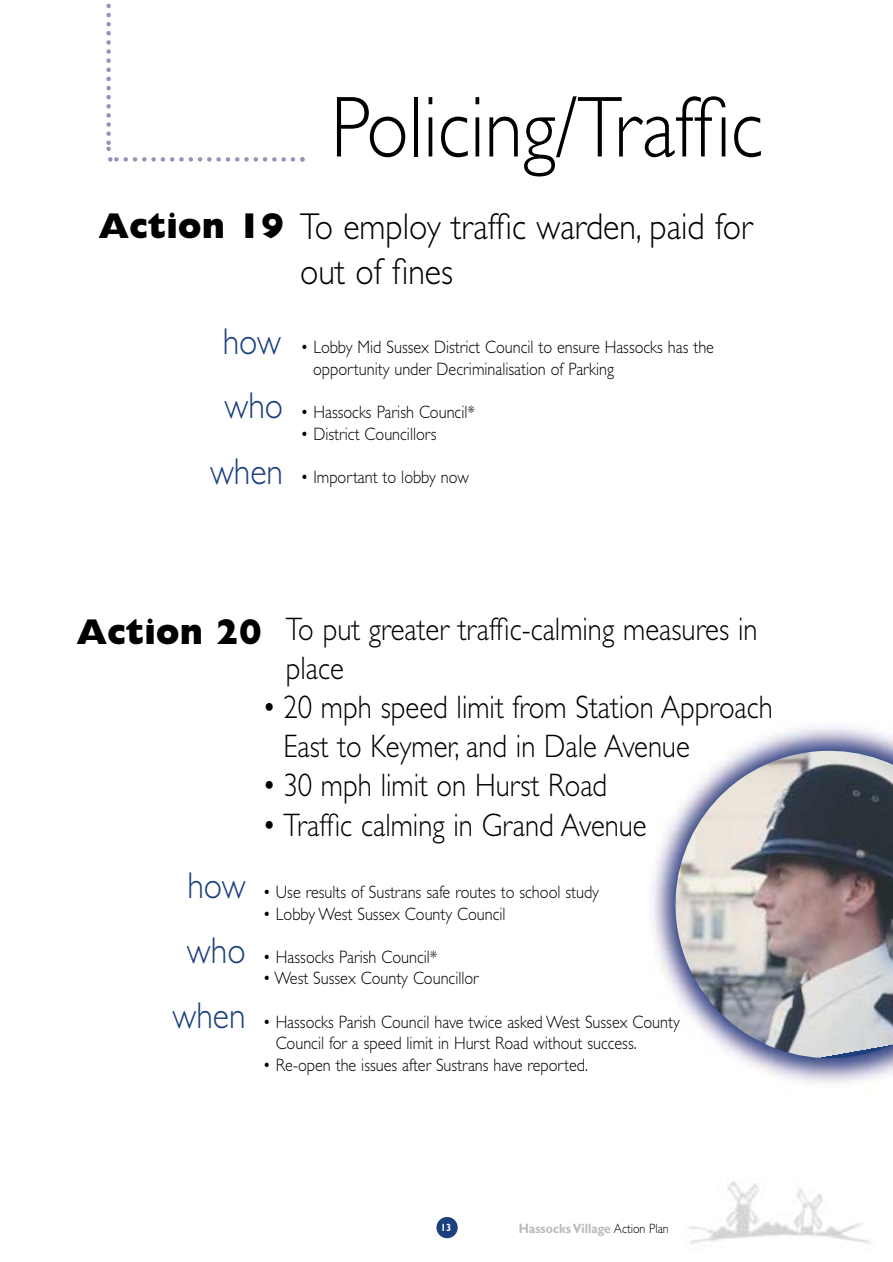
<style>
.page{position:relative;width:893px;height:1262px;background:#fff}
.page>*{position:absolute;margin:0;border:0;box-sizing:border-box;transform-origin:0 0}
.t1{font:300 87px "Gill Sans";color:#000;scale:.89 1}
.t2{font:300 37.5px/45px "Gill Sans";color:#000;scale:.9 1}
.t3{font:300 37.5px/64.8px "Gill Sans";color:#1c407e;text-align:center;scale:.9 1}
.t4{font:800 36px "Gill Sans";color:#000;scale:.95 1}
.t5{font:300 32.55px/39.2px "Gill Sans";color:#000;scale:.88 1}
.t6{font:300 18px/21.6px "Gill Sans";color:#000;scale:.9 1}
.t7{font:700 13.5px "Gill Sans";color:#bababa;scale:.9 1}
.t8{font:700 10.5px "Gill Sans";color:#fff;scale:.9 1}
.s1{font-weight:800;font-size:36px}
.s2{font-weight:300;color:#000}
</style>
<div class="page">
<img style="left:688px;top:1181px;width:183px;height:63px">
<svg style="left:106px;top:3px;width:5px;height:148px"></svg>
<div style="left:436px;top:1216px;width:21px;height:22px;background:#1c407e;border-radius:50%"></div>
<svg style="left:108px;top:157px;width:197px;height:5px"></svg>
<img style="left:655px;top:731px;width:237px;height:346px">
<h1 class="t1" style="left:331px;top:97px;width:487px">Policing/Traffic</h1>
<h2 class="t2" style="left:300px;top:207px;width:504px;text-indent:-201px"><span class="s1">Action 19</span> To employ traffic warden, paid for out of fines</h2>
<h2 class="t3" style="left:210px;top:313px;width:83px">how who when</h2>
<p class="t6" style="left:313px;top:338px;width:447px;text-indent:-13px">• Lobby Mid Sussex District Council to ensure Hassocks has the opportunity under Decriminalisation of Parking</p>
<p class="t6" style="left:300px;top:403px;width:195px">• Hassocks Parish Council*</p>
<p class="t6" style="left:300px;top:425px;width:153px">• District Councillors</p>
<p class="t6" style="left:300px;top:468px;width:189px">• Important to lobby now</p>
<h3 class="t5" style="left:286px;top:613px;width:537px">To put greater traffic-calming measures in place</h3>
<h3 class="t5" style="left:283px;top:691px;width:558px;text-indent:-21px">• 20 mph speed limit from Station Approach<br>East to Keymer, and in Dale Avenue</h3>
<h3 class="t5" style="left:262px;top:769px;width:394px">• 30 mph limit on Hurst Road</h3>
<h3 class="t5" style="left:262px;top:808px;width:438px">• Traffic calming in Grand Avenue</h3>
<h3 class="t4" style="left:76px;top:620px;width:197px">Action 20</h3>
<h2 class="t3" style="left:172px;top:857px;width:83px">how who when</h2>
<p class="t6" style="left:263px;top:883px;width:375px">• Use results of Sustrans safe routes to school study</p>
<p class="t6" style="left:263px;top:904px;width:271px">• Lobby West Sussex County Council</p>
<p class="t6" style="left:263px;top:948px;width:195px">• Hassocks Parish Council*</p>
<p class="t6" style="left:263px;top:969px;width:241px">• West Sussex County Councillor</p>
<p class="t6" style="left:276px;top:1012px;width:450px;text-indent:-13px">• Hassocks Parish Council have twice asked West Sussex County<br>Council for a speed limit in Hurst Road without success.</p>
<p class="t6" style="left:263px;top:1056px;width:363px">• Re-open the issues after Sustrans have reported.</p>
<p class="t8" style="left:441px;top:1223px;width:13px">13</p>
<p class="t7" style="left:519px;top:1224px;width:168px">Hassocks Village <span class="s2">Action Plan</span></p>
</div>
